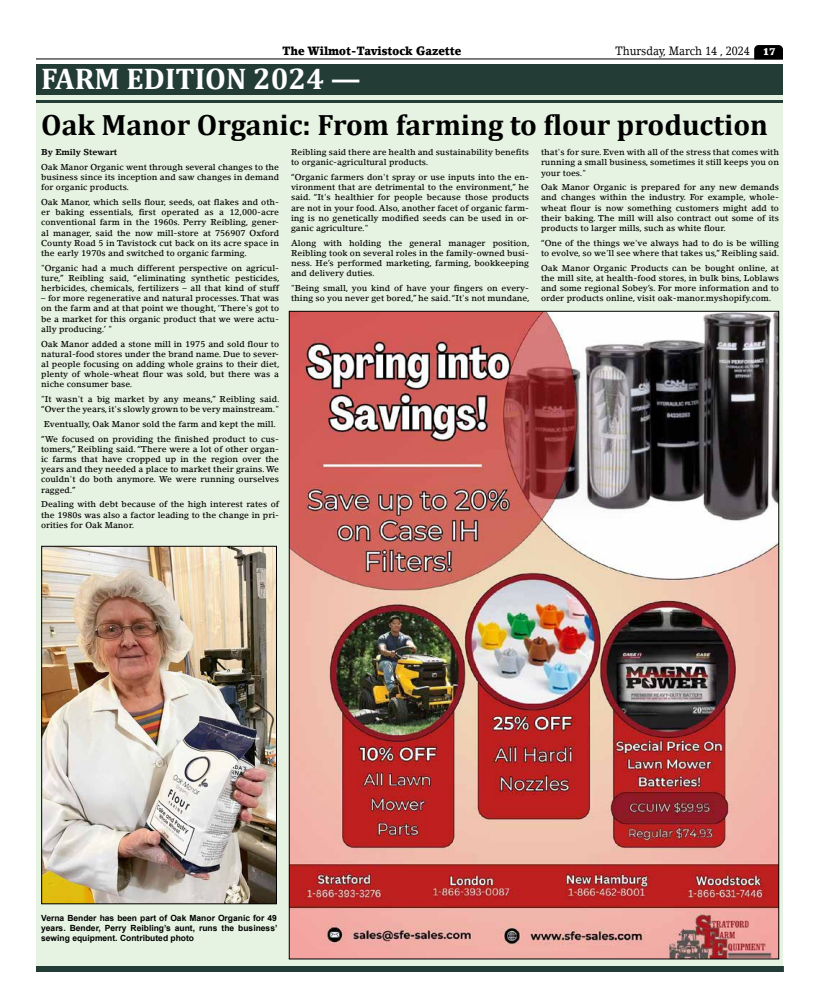
<style>
.page{position:relative;width:819px;height:1008px;background:#fff}
.page>*{position:absolute;margin:0;border:0;box-sizing:border-box;transform-origin:0 0}
.t1{font:700 30px "Cambria";color:#fff}
.t2{font:700 29.5px "Cambria";color:#000}
.t3{font:900 12px "Lino Letter Std";color:#000;scale:.9 1}
.t4{font:12px "Lino Letter Std";color:#000;scale:.9 1}
.t5{font:500 8.5px/10.2px "Lino Letter Std";color:#000;text-align:justify}
.t6{font:700 8.5px/10.2px "Arial";color:#000;text-align:justify}
.t7{font:700 8.5px "Lino Letter Std";color:#000}
.s1{font-weight:900;font-size:10px;color:#fff}
</style>
<div class="page">
<hr style="left:36px;top:58px;width:747px;height:1px;background:#000">
<svg style="left:754px;top:45px;width:29px;height:14px"></svg>
<div style="left:36px;top:64px;width:747px;height:902px;background:#e7f3e2"></div>
<div style="left:36px;top:64px;width:747px;height:31px;background:#233c35"></div>
<hr style="left:36px;top:100px;width:747px;height:3px;background:#233c35">
<div style="left:36px;top:966px;width:747px;height:6px;background:#233c35"></div>
<img style="left:291px;top:313px;width:486px;height:644px">
<img style="left:43px;top:548px;width:232px;height:354px">
<div style="left:41px;top:546px;width:236px;height:358px;border:1px solid #000"></div>
<h3 class="t3" style="left:282px;top:43px;width:201px">The Wilmot-Tavistock Gazette</h3>
<h3 class="t4" style="left:615px;top:43px;width:179px">Thursday, March 14 , 2024 <span class="s1">17</span></h3>
<h1 class="t1" style="left:41px;top:58px;width:321px">FARM EDITION 2024 —</h1>
<h2 class="t2" style="left:41px;top:104px;width:728px">Oak Manor Organic: From farming to flour production</h2>
<p class="t7" style="left:41px;top:147px;width:78px">By Emily Stewart</p>
<p class="t5" style="left:41px;top:162px;width:239px">Oak Manor Organic went through several changes to the business since its inception and saw changes in demand for organic products.</p>
<p class="t5" style="left:41px;top:197px;width:239px">Oak Manor, which sells flour, seeds, oat flakes and oth&shy;er baking essentials, first operated as a 12,000-acre conventional farm in the 1960s. Perry Reibling, gener&shy;al manager, said the now mill-store at 756907 Oxford County Road 5 in Tavistock cut back on its acre space in the early 1970s and switched to organic farming.</p>
<p class="t5" style="left:41px;top:263px;width:240px">"Organic had a much different perspective on agricul&shy;ture,” Reibling said, “eliminating synthetic pesticides, herbicides, chemicals, fertilizers – all that kind of stuff</p>
<p class="t5" style="left:41px;top:293px;width:239px">– for more regenerative and natural processes. That was on the farm and at that point we thought, ‘There's got to be a market for this organic product that we were actu&shy;ally producing.’ "</p>
<p class="t5" style="left:41px;top:338px;width:240px">Oak Manor added a stone mill in 1975 and sold flour to natural-food stores under the brand name. Due to sever&shy;al people focusing on adding whole grains to their diet, plenty of whole-wheat flour was sold, but there was a niche consumer base.</p>
<p class="t5" style="left:41px;top:394px;width:240px">"It wasn't a big market by any means,” Reibling said. “Over the years, it's slowly grown to be very mainstream."</p>
<p class="t5" style="left:41px;top:417px;width:239px;line-height:14.7px">Eventually, Oak Manor sold the farm and kept the mill. “We focused on providing the finished product to cus-</p>
<p class="t5" style="left:41px;top:444px;width:239px">tomers,” Reibling said. “There were a lot of other organ&shy;ic farms that have cropped up in the region over the years and they needed a place to market their grains. We couldn't do both anymore. We were running ourselves ragged.”</p>
<p class="t5" style="left:41px;top:499px;width:239px">Dealing with debt because of the high interest rates of the 1980s was also a factor leading to the change in pri&shy;orities for Oak Manor.</p>
<p class="t5" style="left:291px;top:147px;width:239px">Reibling said there are health and sustainability benefits to organic-agricultural products.</p>
<p class="t5" style="left:291px;top:172px;width:239px">“Organic farmers don't spray or use inputs into the en&shy;vironment that are detrimental to the environment,” he said. “It's healthier for people because those products are not in your food. Also, another facet of organic farm&shy;ing is no genetically modified seeds can be used in or&shy;ganic agriculture."</p>
<p class="t5" style="left:291px;top:238px;width:240px">Along with holding the general manager position, Reibling took on several roles in the family-owned busi&shy;ness. He’s performed marketing, farming, bookkeeping and delivery duties.</p>
<p class="t5" style="left:291px;top:283px;width:240px">"Being small, you kind of have your fingers on every&shy;thing so you never get bored,” he said. “It's not mundane,</p>
<p class="t5" style="left:541px;top:147px;width:239px">that's for sure. Even with all of the stress that comes with running a small business, sometimes it still keeps you on your toes."</p>
<p class="t5" style="left:541px;top:182px;width:239px">Oak Manor Organic is prepared for any new demands and changes within the industry. For example, whole&shy;wheat flour is now something customers might add to their baking. The mill will also contract out some of its products to larger mills, such as white flour.</p>
<p class="t5" style="left:541px;top:238px;width:240px">“One of the things we've always had to do is be willing to evolve, so we'll see where that takes us,” Reibling said.</p>
<p class="t5" style="left:541px;top:263px;width:239px">Oak Manor Organic Products can be bought online, at the mill site, at health-food stores, in bulk bins, Loblaws and some regional Sobey’s. For more information and to order products online, visit oak-manor.myshopify.com.</p>
<p class="t6" style="left:41px;top:913px;width:238px">Verna Bender has been part of Oak Manor Organic for 49 years. Bender, Perry Reibling’s aunt, runs the business’ sewing equipment. Contributed photo</p>
</div>
